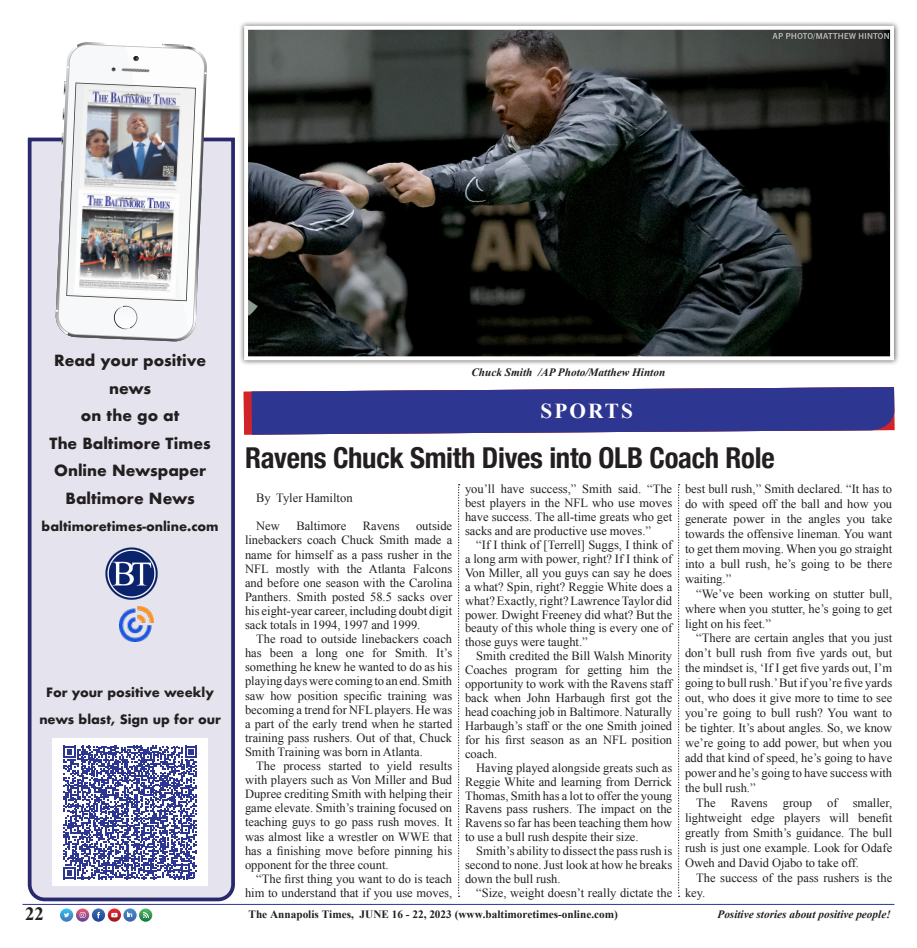
<style>
.page{position:relative;width:917px;height:948px;background:#fff}
.page>*{position:absolute;margin:0;border:0;box-sizing:border-box;transform-origin:0 0}
.t1{font:700 condensed 28.75px "Helvetica Neue";letter-spacing:-.01em;color:#231f20}
.t2{font:700 21.25px "Times New Roman";letter-spacing:.1em;color:#fff}
.t3{font:700 18.75px "Times New Roman";color:#231f20}
.t4{font:700 15px/27.5px "Futura";color:#231f20;text-align:center}
.second_pa_bt{font:12.5px/13.9px "Times New Roman";color:#231f20;text-align:justify}
.t5{font:700 12.5px "Futura";color:#231f20}
.CAPTION_2{font:italic 700 11.25px "Times New Roman";color:#231f20}
.t6{font:700 11.25px "Times New Roman";color:#231f20}
</style>
<div class="page">
<hr style="left:22px;top:903px;width:872px;height:1px;background:#303493">
<svg style="left:60px;top:908px;width:61px;height:13px"></svg>
<svg style="left:139px;top:908px;width:13px;height:13px"></svg>
<svg style="left:123px;top:908px;width:14px;height:13px"></svg>
<svg style="left:127px;top:911px;width:5px;height:5px"></svg>
<svg style="left:243px;top:387px;width:651px;height:47px;background:#424798"></svg>
<svg style="left:678px;top:484px;width:1px;height:412px"></svg>
<svg style="left:458px;top:484px;width:1px;height:412px"></svg>
<div style="left:238px;top:20px;width:661px;height:346px;background:#231f20;opacity:.75"></div>
<img style="left:249px;top:31px;width:639px;height:324px">
<div style="left:244px;top:26px;width:649px;height:334px;border:4px solid #fff"></div>
<svg style="left:27px;top:137px;width:208px;height:765px;background:#dddbe7"></svg>
<img style="left:55px;top:42px;width:152px;height:300px">
<img style="left:98px;top:540px;width:66px;height:66px">
<img style="left:119px;top:606px;width:34px;height:35px">
<div style="left:52px;top:738px;width:156px;height:148px;background:#fff"></div>
<svg style="left:63px;top:745px;width:134px;height:134px"></svg>
<p class="t4" style="left:54px;top:347px;width:153px">Read your positive news</p>
<p class="t4" style="left:81px;top:402px;width:100px">on the go at</p>
<p class="t4" style="left:50px;top:429px;width:162px">The Baltimore Times</p>
<p class="t4" style="left:54px;top:457px;width:153px">Online Newspaper</p>
<p class="t4" style="left:66px;top:484px;width:130px">Baltimore News</p>
<p class="t5" style="left:42px;top:517px;width:178px">baltimoretimes-online.com</p>
<p class="t5" style="left:46px;top:682px;width:169px">For your positive weekly</p>
<p class="t5" style="left:39px;top:710px;width:183px">news blast, Sign up for our</p>
<p class="CAPTION_2" style="left:471px;top:364px;width:195px">Chuck Smith /AP Photo/Matthew Hinton</p>
<p class="t2" style="left:540px;top:396px;width:94px">SPORTS</p>
<p class="t1" style="left:245px;top:434px;width:531px">Ravens Chuck Smith Dives into OLB Coach Role</p>
<p class="second_pa_bt" style="left:256px;top:490px;width:98px">By Tyler Hamilton</p>
<p class="second_pa_bt" style="left:256px;top:519px;width:25px">New</p>
<p class="second_pa_bt" style="left:296px;top:519px;width:51px">Baltimore</p>
<p class="second_pa_bt" style="left:362px;top:519px;width:38px">Ravens</p>
<p class="second_pa_bt" style="left:245px;top:518px;width:209px;text-indent:171px">outside linebackers coach Chuck Smith made a name for himself as a pass rusher in the NFL mostly with the Atlanta Falcons and before one season with the Carolina Panthers. Smith posted 58.5 sacks over his eight-year career, including doubt digit sack totals in 1994, 1997 and 1999.</p>
<p class="second_pa_bt" style="left:245px;top:631px;width:209px;text-indent:11px">The road to outside linebackers coach has been a long one for Smith. It’s something he knew he wanted to do as his playing days were coming to an end. Smith saw how position specific training was becoming a trend for NFL players. He was a part of the early trend when he started training pass rushers. Out of that, Chuck Smith Training was born in Atlanta.</p>
<p class="second_pa_bt" style="left:245px;top:758px;width:209px;text-indent:11px">The process started to yield results with players such as Von Miller and Bud Dupree crediting Smith with helping their game elevate. Smith’s training focused on teaching guys to go pass rush moves. It was almost like a wrestler on WWE that has a finishing move before pinning his opponent for the three count.</p>
<p class="second_pa_bt" style="left:245px;top:871px;width:209px;text-align:right">“The first thing you want to do is teach him to understand that if you use moves,</p>
<p class="second_pa_bt" style="left:465px;top:482px;width:209px">you’ll have success,” Smith said. “The best players in the NFL who use moves have success. The all-time greats who get sacks and are productive use moves.”</p>
<p class="second_pa_bt" style="left:465px;top:537px;width:209px;text-indent:11px">“If I think of [Terrell] Suggs, I think of a long arm with power, right? If I think of Von Miller, all you guys can say he does a what? Spin, right? Reggie White does a what? Exactly, right? Lawrence Taylor did power. Dwight Freeney did what? But the beauty of this whole thing is every one of those guys were taught.”</p>
<p class="second_pa_bt" style="left:465px;top:648px;width:209px;text-indent:11px">Smith credited the Bill Walsh Minority Coaches program for getting him the opportunity to work with the Ravens staff back when John Harbaugh first got the head coaching job in Baltimore. Naturally Harbaugh’s staff or the one Smith joined for his first season as an NFL position coach.</p>
<p class="second_pa_bt" style="left:465px;top:760px;width:209px;text-indent:11px">Having played alongside greats such as Reggie White and learning from Derrick Thomas, Smith has a lot to offer the young Ravens pass rushers. The impact on the Ravens so far has been teaching them how to use a bull rush despite their size.</p>
<p class="second_pa_bt" style="left:465px;top:843px;width:209px;text-indent:11px">Smith’s ability to dissect the pass rush is second to none. Just look at how he breaks down the bull rush.</p>
<p class="second_pa_bt" style="left:476px;top:885px;width:197px">“Size, weight doesn’t really dictate the</p>
<p class="second_pa_bt" style="left:684px;top:481px;width:209px;line-height:15px">best bull rush,” Smith declared. “It has to do with speed off the ball and how you generate power in the angles you take towards the offensive lineman. You want to get them moving. When you go straight into a bull rush, he’s going to be there waiting.”</p>
<p class="second_pa_bt" style="left:684px;top:585px;width:209px;line-height:15px;text-indent:11px">“We’ve been working on stutter bull, where when you stutter, he’s going to get light on his feet.”</p>
<p class="second_pa_bt" style="left:684px;top:630px;width:209px;line-height:15px;text-indent:11px">“There are certain angles that you just don’t bull rush from five yards out, but the mindset is, ‘If I get five yards out, I’m going to bull rush.’ But if you’re five yards out, who does it give more to time to see you’re going to bull rush? You want to be tighter. It’s about angles. So, we know we’re going to add power, but when you add that kind of speed, he’s going to have power and he’s going to have success with the bull rush.”</p>
<p class="second_pa_bt" style="left:684px;top:795px;width:209px;line-height:15px;text-indent:11px">The Ravens group of smaller, lightweight edge players will benefit greatly from Smith’s guidance. The bull rush is just one example. Look for Odafe Oweh and David Ojabo to take off.</p>
<p class="second_pa_bt" style="left:684px;top:869px;width:209px;line-height:15px;text-indent:11px">The success of the pass rushers is the key.</p>
<h3 class="t3" style="left:25px;top:900px;width:20px">22</h3>
<p class="t6" style="left:248px;top:905px;width:371px">The Annapolis Times, JUNE 16 - 22, 2023 (www.baltimoretimes-online.com)</p>
<p class="CAPTION_2" style="left:717px;top:906px;width:175px">Positive stories about positive people!</p>
</div>
